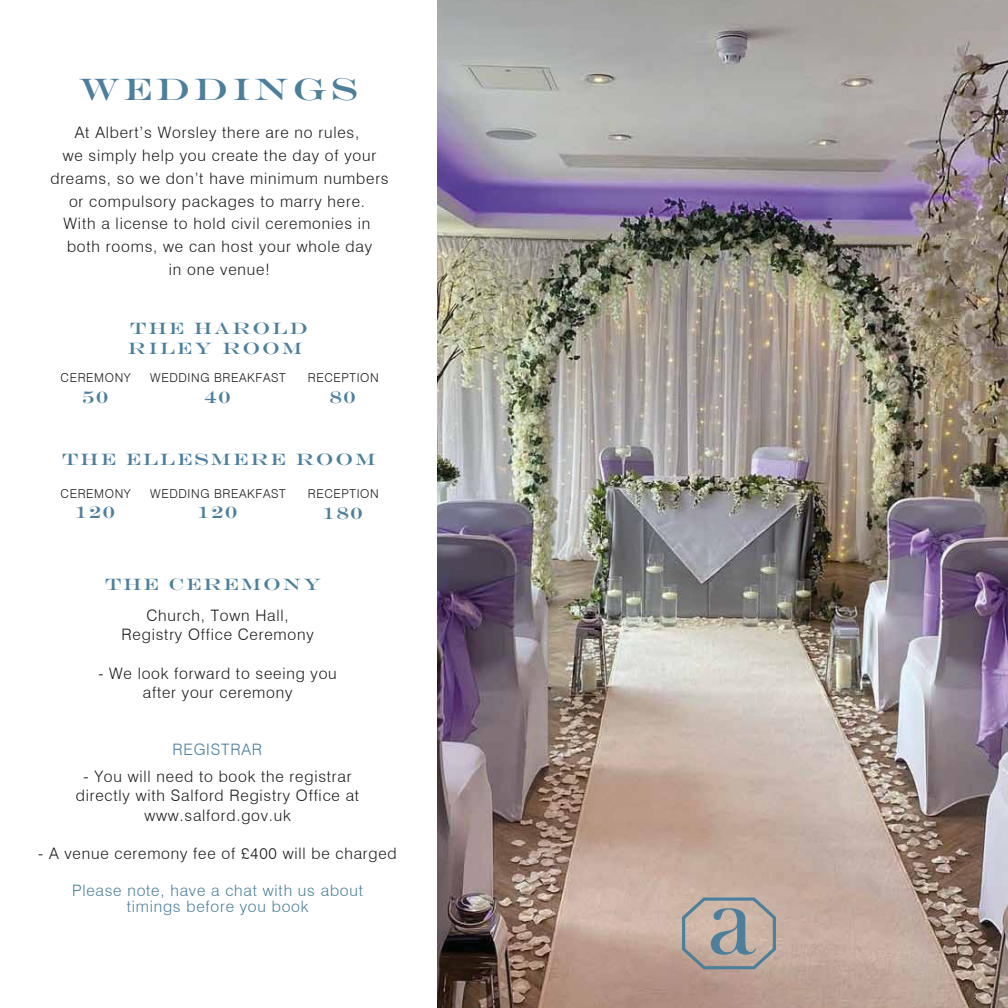
<style>
.page{position:relative;width:1008px;height:1008px;background:#fff}
.page>*{position:absolute;margin:0;border:0;box-sizing:border-box;transform-origin:0 0}
.t1{font:31.5px "Engravers";letter-spacing:.1em;color:#4d7f9c;scale:1.11 1}
.t2{font:16.62px/19.9px "Engravers";letter-spacing:.1em;color:#4d7f9c;scale:1.11 1}
.t3{font:300 15.75px/22.8px "Swiss 721 BT";letter-spacing:.05em;color:#1d1d1b;text-align:center}
.t4{font:300 15.75px/19.2px "Swiss 721 BT";letter-spacing:.05em;color:#1d1d1c;text-align:center}
.t5{font:300 15.75px/15.8px "Swiss 721 BT";letter-spacing:.05em;color:#4d7f9c;text-align:center}
.t6{font:300 12.25px "Swiss 721 BT";letter-spacing:.05em;color:#1d1d1b}
</style>
<div class="page">
<img style="left:437px;top:0;width:571px;height:1008px">
<svg style="left:680px;top:896px;width:98px;height:75px;background:#ada5a0"></svg>
<h1 class="t1" style="left:79px;top:71px;width:253px">WEDDINGS</h1>
<p class="t3" style="left:50px;top:121px;width:340px">At Albert’s Worsley there are no rules,<br>we simply help you create the day of your dreams, so we don’t have minimum numbers or compulsory packages to marry here.<br>With a license to hold civil ceremonies in both rooms, we can host your whole day<br>in one venue!</p>
<p class="t2" style="left:128px;top:318px;width:164px">THE HAROLD<br>RILEY ROOM</p>
<p class="t6" style="left:61px;top:370px;width:72px">CEREMONY</p>
<p class="t2" style="left:82px;top:387px;width:25px">50</p>
<p class="t6" style="left:150px;top:370px;width:137px">WEDDING BREAKFAST</p>
<p class="t2" style="left:205px;top:387px;width:25px">40</p>
<p class="t6" style="left:308px;top:371px;width:72px">RECEPTION</p>
<p class="t2" style="left:330px;top:387px;width:25px">80</p>
<p class="t2" style="left:62px;top:449px;width:284px">THE ELLESMERE ROOM</p>
<p class="t6" style="left:61px;top:486px;width:72px">CEREMONY</p>
<p class="t2" style="left:75px;top:503px;width:37px">120</p>
<p class="t6" style="left:150px;top:486px;width:137px">WEDDING BREAKFAST</p>
<p class="t2" style="left:198px;top:503px;width:37px">120</p>
<p class="t6" style="left:308px;top:486px;width:72px">RECEPTION</p>
<p class="t2" style="left:323px;top:503px;width:37px">180</p>
<p class="t2" style="left:105px;top:574px;width:196px">THE CEREMONY</p>
<p class="t4" style="left:122px;top:605px;width:194px">Church, Town Hall,<br>Registry Office Ceremony</p>
<p class="t4" style="left:98px;top:663px;width:240px">- We look forward to seeing you after your ceremony</p>
<p class="t5" style="left:172px;top:741px;width:91px">REGISTRAR</p>
<p class="t4" style="left:76px;top:767px;width:285px">- You will need to book the registrar directly with Salford Registry Office at www.salford.gov.uk</p>
<p class="t4" style="left:38px;top:844px;width:360px">- A venue ceremony fee of £400 will be charged</p>
<p class="t5" style="left:72px;top:882px;width:293px">Please note, have a chat with us about timings before you book</p>
</div>
